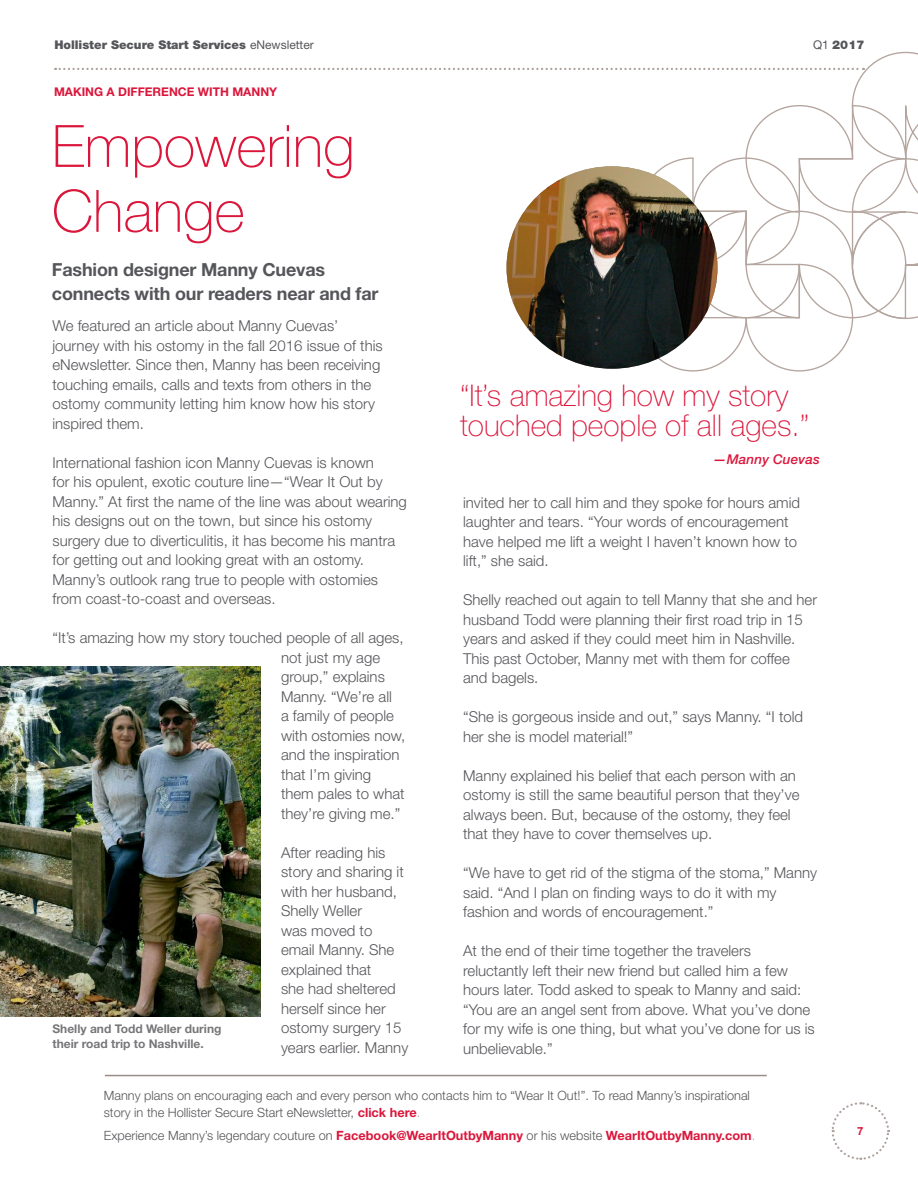
<style>
.page{position:relative;width:918px;height:1188px;background:#fff}
.page>*{position:absolute;margin:0;border:0;box-sizing:border-box;transform-origin:0 0}
.t1{font:100 58.5px/64.9px "Helvetica Neue LT Std";color:#db163b}
.t2{font:100 30px/30px "Helvetica Neue LT Std";color:#db163b}
.t3{font:700 18px/24px "Helvetica Neue LT Std";letter-spacing:-.01em;color:#55565a}
.t4{font:300 15px/19.5px "Helvetica Neue LT Std";color:#55565a}
.t5{font:italic 500 13.5px "Helvetica Neue LT Std";letter-spacing:.01em;color:#db163b}
.t6{font:300 12.75px/16.5px "Helvetica Neue LT Std";color:#55565a}
.t7{font:700 12px/14.4px "Helvetica Neue LT Std";color:#77777a}
.t8{font:900 12px "Helvetica Neue LT Std";color:#55565a}
.t9{font:700 12px "Helvetica Neue LT Std";color:#db163b}
.t10{font:700 11.25px "Helvetica Neue LT Std";color:#db163b}
.s1{font-weight:400}
.s2{font-weight:700;color:#db163b}
.s3{font-weight:100;color:#77777a}
</style>
<div class="page">
<svg style="left:831px;top:1102px;width:59px;height:58px"></svg>
<svg style="left:55px;top:51px;width:863px;height:321px"></svg>
<img style="left:507px;top:166px;width:211px;height:203px">
<img style="left:0;top:666px;width:261px;height:350px">
<hr style="left:105px;top:1075px;width:662px;height:1px;background:#998c87">
<p class="t8" style="left:54px;top:38px;width:261px">Hollister Secure Start Services <span class="s1">eNewsletter</span></p>
<p class="t8" style="left:813px;top:38px;width:53px"><span class="s1">Q1</span> 2017</p>
<p class="t9" style="left:54px;top:84px;width:225px">MAKING A DIFFERENCE WITH MANNY</p>
<h1 class="t1" style="left:52px;top:114px;width:304px">Empowering<br>Change</h1>
<p class="t3" style="left:52px;top:257px;width:328px">Fashion designer Manny Cuevas connects with our readers near and far</p>
<p class="t4" style="left:52px;top:316px;width:332px">We featured an article about Manny Cuevas’ journey with his ostomy in the fall 2016 issue of this eNewsletter. Since then, Manny has been receiving touching emails, calls and texts from others in the ostomy community letting him know how his story inspired them.</p>
<p class="t4" style="left:52px;top:453px;width:356px">International fashion icon Manny Cuevas is known<br>for his opulent, exotic couture line—“Wear It Out by Manny.” At first the name of the line was about wearing his designs out on the town, but since his ostomy surgery due to diverticulitis, it has become his mantra for getting out and looking great with an ostomy.<br>Manny’s outlook rang true to people with ostomies from coast-to-coast and overseas.</p>
<p class="t4" style="left:281px;top:628px;width:126px;text-indent:-229px">“It’s amazing how my story touched people of all ages, not just my age group,” explains<br>Manny. “We’re all<br>a family of people with ostomies now, and the inspiration that I’m giving them pales to what they’re giving me.”</p>
<p class="t4" style="left:281px;top:843px;width:129px">After reading his story and sharing it with her husband,<br>Shelly Weller<br>was moved to email Manny. She explained that<br>she had sheltered herself since her ostomy surgery 15 years earlier. Manny</p>
<p class="t7" style="left:52px;top:1022px;width:171px">Shelly and Todd Weller during their road trip to Nashville.</p>
<h2 class="t2" style="left:460px;top:380px;width:351px">“It’s amazing how my story touched people of all ages.”</h2>
<p class="t5" style="left:713px;top:451px;width:108px">—Manny Cuevas</p>
<p class="t4" style="left:463px;top:492px;width:339px">invited her to call him and they spoke for hours amid laughter and tears. “Your words of encouragement have helped me lift a weight I haven’t known how to lift,” she said.</p>
<p class="t4" style="left:463px;top:590px;width:355px">Shelly reached out again to tell Manny that she and her husband Todd were planning their first road trip in 15 years and asked if they could meet him in Nashville.<br>This past October, Manny met with them for coffee and bagels.</p>
<p class="t4" style="left:463px;top:707px;width:342px">“She is gorgeous inside and out,” says Manny. “I told her she is model material!”</p>
<p class="t4" style="left:463px;top:765px;width:338px">Manny explained his belief that each person with an ostomy is still the same beautiful person that they’ve always been. But, because of the ostomy, they feel that they have to cover themselves up.</p>
<p class="t4" style="left:463px;top:863px;width:355px">“We have to get rid of the stigma of the stoma,” Manny said. “And I plan on finding ways to do it with my fashion and words of encouragement.”</p>
<p class="t4" style="left:463px;top:941px;width:353px">At the end of their time together the travelers reluctantly left their new friend but called him a few hours later. Todd asked to speak to Manny and said: “You are an angel sent from above. What you’ve done for my wife is one thing, but what you’ve done for us is unbelievable.”</p>
<p class="t6" style="left:104px;top:1087px;width:648px">Manny plans on encouraging each and every person who contacts him to “Wear It Out!”. To read Manny’s inspirational story in the Hollister Secure Start eNewsletter, <span class="s2">click here</span><span class="s3">.</span></p>
<p class="t6" style="left:104px;top:1127px;width:653px">Experience Manny’s legendary couture on <span class="s2">Facebook@WearItOutbyManny</span> or his website <span class="s2">WearItOutbyManny.com</span><span class="s3">.</span></p>
<p class="t10" style="left:857px;top:1124px;width:8px">7</p>
</div>
